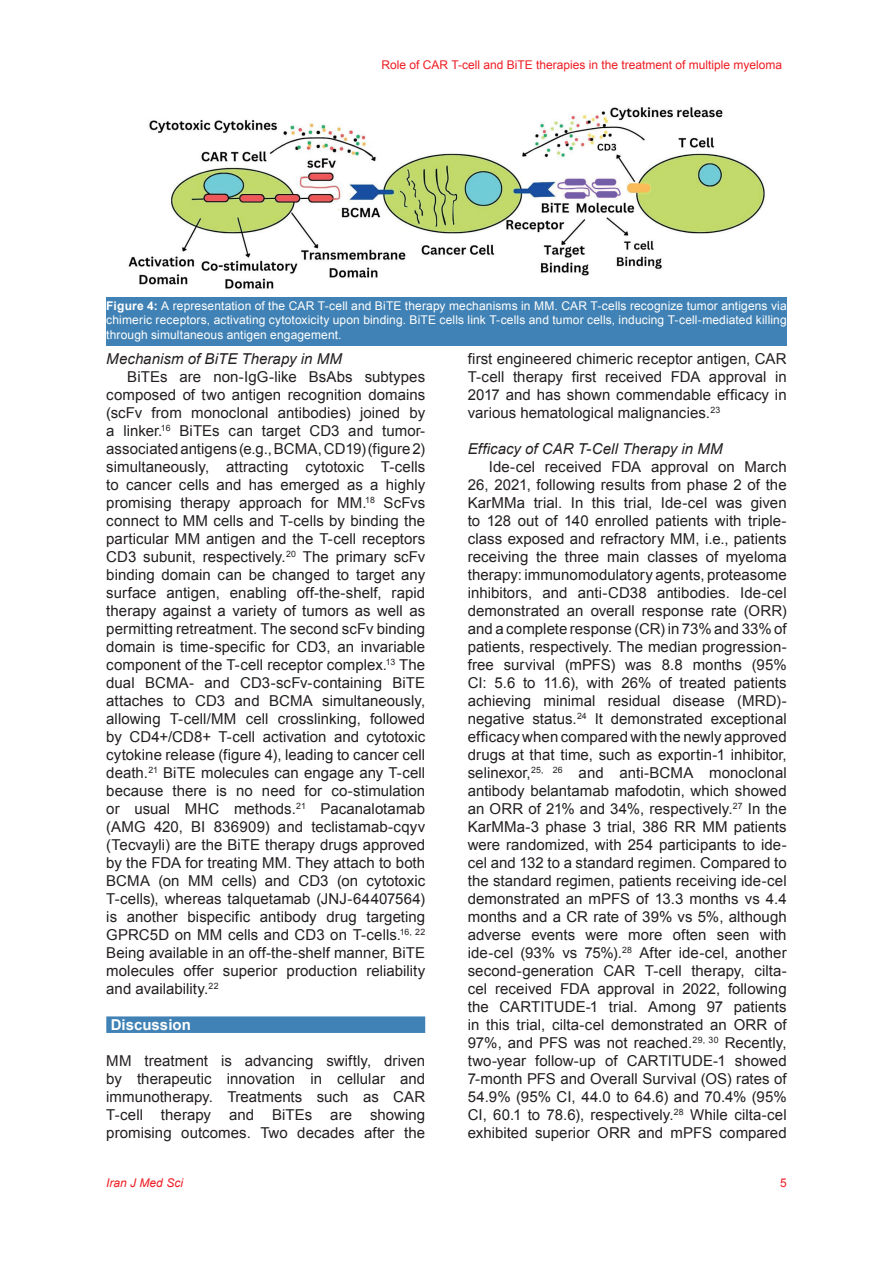
<style>
.page{position:relative;width:893px;height:1263px;background:#fff}
.page>*{position:absolute;margin:0;border:0;box-sizing:border-box;transform-origin:0 0}
.t1{font:15px/18px "Arial";letter-spacing:.005em;color:#231f20;text-align:justify}
.t2{font:italic 15px "Arial";letter-spacing:.005em;color:#231f20}
.t3{font:700 15px "Arial";color:#fff}
.t4{font:12px/14.4px "Arial";letter-spacing:.01em;color:#fff;text-align:justify}
.t5{font:12px "Arial";color:#ee1d23}
.t6{font:italic 12px "Arial";color:#ee1d23}
.s1{font-weight:700}
</style>
<div class="page">
<div style="left:106px;top:1016px;width:319px;height:17px;background:#4082b5"></div>
<img style="left:128px;top:107px;width:637px;height:182px">
<div style="left:106px;top:297px;width:681px;height:49px;background:#4082b5"></div>
<p class="t5" style="left:381px;top:57px;width:402px">Role of CAR T-cell and BiTE therapies in the treatment of multiple myeloma</p>
<p class="t4" style="left:106px;top:299px;width:682px"><span class="s1">Figure 4:</span> A representation of the CAR T-cell and BiTE therapy mechanisms in MM. CAR T-cells recognize tumor antigens via chimeric receptors, activating cytotoxicity upon binding. BiTE cells link T-cells and tumor cells, inducing T-cell-mediated killing through simultaneous antigen engagement.</p>
<p class="t2" style="left:106px;top:349px;width:237px">Mechanism of BiTE Therapy in MM</p>
<p class="t1" style="left:106px;top:368px;width:320px;text-indent:21px">BiTEs are non-IgG-like BsAbs subtypes composed of two antigen recognition domains (scFv from monoclonal antibodies) joined by a linker.<sup>16</sup> BiTEs can target CD3 and tumor&shy;associated antigens (e.g., BCMA, CD19) (figure 2) simultaneously, attracting cytotoxic T-cells to cancer cells and has emerged as a highly promising therapy approach for MM.<sup>18</sup> ScFvs connect to MM cells and T-cells by binding the particular MM antigen and the T-cell receptors CD3 subunit, respectively.<sup>20</sup> The primary scFv binding domain can be changed to target any surface antigen, enabling off-the-shelf, rapid therapy against a variety of tumors as well as permitting retreatment. The second scFv binding domain is time-specific for CD3, an invariable component of the T-cell receptor complex.<sup>13</sup> The dual BCMA- and CD3-scFv-containing BiTE attaches to CD3 and BCMA simultaneously, allowing T-cell/MM cell crosslinking, followed by CD4+/CD8+ T-cell activation and cytotoxic cytokine release (figure 4), leading to cancer cell death.<sup>21</sup> BiTE molecules can engage any T-cell because there is no need for co-stimulation or usual MHC methods.<sup>21</sup> Pacanalotamab (AMG 420, BI 836909) and teclistamab-cqyv (Tecvayli) are the BiTE therapy drugs approved by the FDA for treating MM. They attach to both BCMA (on MM cells) and CD3 (on cytotoxic T-cells), whereas talquetamab (JNJ-64407564) is another bispecific antibody drug targeting GPRC5D on MM cells and CD3 on T-cells.<sup>16,</sup> <sup>22<br></sup>Being available in an off-the-shelf manner, BiTE molecules offer superior production reliability and availability.<sup>22</sup></p>
<p class="t3" style="left:111px;top:1014px;width:82px">Discussion</p>
<p class="t1" style="left:106px;top:1052px;width:320px">MM treatment is advancing swiftly, driven by therapeutic innovation in cellular and immunotherapy. Treatments such as CAR T-cell therapy and BiTEs are showing promising outcomes. Two decades after the</p>
<p class="t1" style="left:468px;top:350px;width:320px">first engineered chimeric receptor antigen, CAR T-cell therapy first received FDA approval in 2017 and has shown commendable efficacy in various hematological malignancies.<sup>23</sup></p>
<p class="t2" style="left:468px;top:439px;width:256px">Efficacy of CAR T-Cell Therapy in MM</p>
<p class="t1" style="left:468px;top:458px;width:320px;text-indent:21px">Ide-cel received FDA approval on March 26, 2021, following results from phase 2 of the KarMMa trial. In this trial, Ide-cel was given to 128 out of 140 enrolled patients with triple&shy;class exposed and refractory MM, i.e., patients receiving the three main classes of myeloma therapy: immunomodulatory agents, proteasome inhibitors, and anti-CD38 antibodies. Ide-cel demonstrated an overall response rate (ORR) and a complete response (CR) in 73% and 33% of patients, respectively. The median progression&shy;free survival (mPFS) was 8.8 months (95% CI: 5.6 to 11.6), with 26% of treated patients achieving minimal residual disease (MRD)- negative status.<sup>24</sup> It demonstrated exceptional efficacy when compared with the newly approved drugs at that time, such as exportin-1 inhibitor, selinexor,<sup>25,</sup> <sup>26</sup> and anti-BCMA monoclonal antibody belantamab mafodotin, which showed an ORR of 21% and 34%, respectively.<sup>27</sup> In the KarMMa-3 phase 3 trial, 386 RR MM patients were randomized, with 254 participants to ide&shy;cel and 132 to a standard regimen. Compared to the standard regimen, patients receiving ide-cel demonstrated an mPFS of 13.3 months vs 4.4 months and a CR rate of 39% vs 5%, although adverse events were more often seen with ide-cel (93% vs 75%).<sup>28</sup> After ide-cel, another second-generation CAR T-cell therapy, cilta&shy;cel received FDA approval in 2022, following the CARTITUDE-1 trial. Among 97 patients in this trial, cilta-cel demonstrated an ORR of 97%, and PFS was not reached.<sup>29,</sup> <sup>30</sup> Recently, two-year follow-up of CARTITUDE-1 showed 7-month PFS and Overall Survival (OS) rates of 54.9% (95% CI, 44.0 to 64.6) and 70.4% (95% CI, 60.1 to 78.6), respectively.<sup>28</sup> While cilta-cel exhibited superior ORR and mPFS compared</p>
<p class="t6" style="left:106px;top:1175px;width:78px">Iran J Med Sci</p>
<p class="t5" style="left:780px;top:1174px;width:8px">5</p>
</div>
